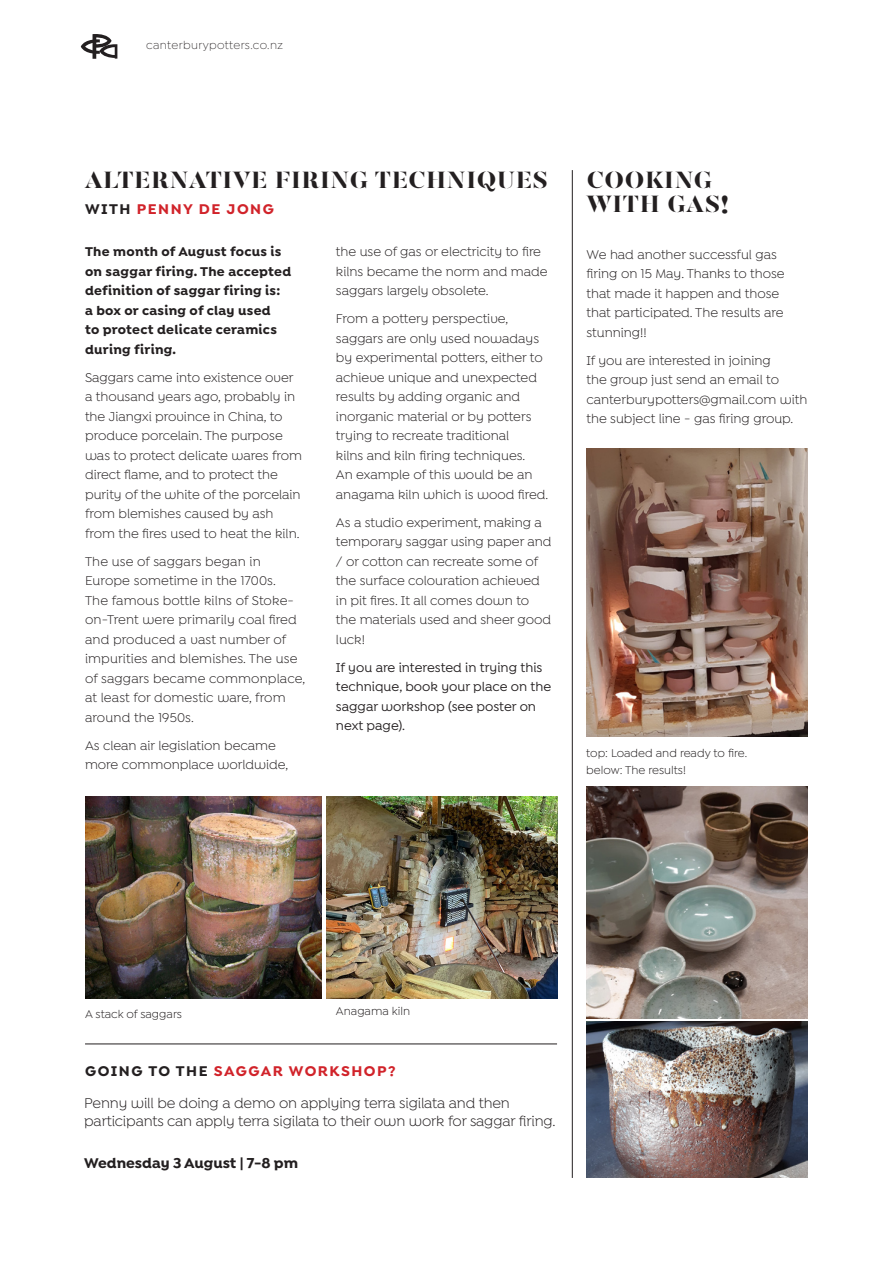
<style>
.page{position:relative;width:893px;height:1263px;background:#fff}
.page>*{position:absolute;margin:0;border:0;box-sizing:border-box;transform-origin:0 0}
.t1{font:900 24px/24px "Gabriela Stencil";letter-spacing:.03em;color:#231f20}
.t2{font:15px/18px "Isidora Sans Alt";letter-spacing:-.01em;color:#231f20}
.t3{font:700 15px "Isidora Sans Alt";letter-spacing:.1em;color:#d1232a}
.t4{font:700 15px "Isidora Sans Alt";color:#231f20}
.t5{font:13.5px/19.5px "Isidora Sans Alt";color:#231f20}
.t6{font:700 13.5px/19.5px "Isidora Sans Alt";letter-spacing:.02em;color:#231f20}
.t7{font:500 13.5px/19.5px "Isidora Sans Alt";color:#231f20}
.t8{font:12px/16.5px "Isidora Sans";color:#231f20}
.t9{font:300 12px "Isidora Sans";letter-spacing:.03em;color:#231f20}
.s1{color:#231f20}
</style>
<div class="page">
<svg style="left:81px;top:34px;width:36px;height:25px"></svg>
<img style="left:85px;top:797px;width:236px;height:201px">
<hr style="left:572px;top:170px;width:1px;height:1008px;background:#231f20">
<img style="left:587px;top:449px;width:221px;height:287px">
<img style="left:587px;top:787px;width:221px;height:231px">
<img style="left:586px;top:1022px;width:222px;height:156px">
<img style="left:327px;top:797px;width:230px;height:201px">
<hr style="left:85px;top:1043px;width:472px;height:1px;background:#231f20">
<p class="t9" style="left:146px;top:39px;width:138px">canterburypotters.co.nz</p>
<h1 class="t1" style="left:85px;top:168px;width:464px">ALTERNATIVE FIRING TECHNIQUES</h1>
<p class="t3" style="left:85px;top:200px;width:190px"><span class="s1">WITH</span> PENNY DE JONG</p>
<p class="t6" style="left:85px;top:242px;width:208px">The month of August focus is on saggar firing. The accepted definition of saggar firing is: a box or casing of clay used<br>to protect delicate ceramics during firing.</p>
<p class="t5" style="left:85px;top:368px;width:219px">Saggars came into existence over a thousand years ago, probably in the Jiangxi province in China, to produce porcelain. The purpose was to protect delicate wares from direct flame, and to protect the purity of the white of the porcelain from blemishes caused by ash from the fires used to heat the kiln.</p>
<p class="t5" style="left:85px;top:552px;width:222px">The use of saggars began in<br>Europe sometime in the 1700s.<br>The famous bottle kilns of Stoke&shy;on-Trent were primarily coal fired and produced a vast number of impurities and blemishes. The use of saggars became commonplace, at least for domestic ware, from around the 1950s.</p>
<p class="t5" style="left:85px;top:735px;width:205px">As clean air legislation became more commonplace worldwide,</p>
<p class="t5" style="left:336px;top:242px;width:213px">the use of gas or electricity to fire kilns became the norm and made saggars largely obsolete.</p>
<p class="t5" style="left:336px;top:309px;width:214px">From a pottery perspective, saggars are only used nowadays by experimental potters, either to achieve unique and unexpected results by adding organic and inorganic material or by potters trying to recreate traditional<br>kilns and kiln firing techniques.<br>An example of this would be an anagama kiln which is wood fired.</p>
<p class="t5" style="left:336px;top:512px;width:217px">As a studio experiment, making a temporary saggar using paper and / or cotton can recreate some of the surface colouration achieved in pit fires. It all comes down to the materials used and sheer good luck!</p>
<p class="t7" style="left:336px;top:657px;width:217px">If you are interested in trying this technique, book your place on the saggar workshop (see poster on next page).</p>
<h1 class="t1" style="left:587px;top:168px;width:144px">COOKING<br>WITH GAS!</h1>
<p class="t5" style="left:586px;top:244px;width:200px">We had another successful gas firing on 15 May. Thanks to those that made it happen and those that participated. The results are stunning!!</p>
<p class="t5" style="left:586px;top:350px;width:222px">If you are interested in joining<br>the group just send an email to canterburypotters@gmail.com with the subject line - gas firing group.</p>
<p class="t8" style="left:586px;top:745px;width:162px">top: Loaded and ready to fire. below: The results!</p>
<p class="t8" style="left:85px;top:1006px;width:99px">A stack of saggars</p>
<p class="t8" style="left:336px;top:1003px;width:76px">Anagama kiln</p>
<p class="t3" style="left:85px;top:1062px;width:312px"><span class="s1">GOING TO THE</span> SAGGAR WORKSHOP?</p>
<p class="t2" style="left:84px;top:1094px;width:473px">Penny will be doing a demo on applying terra sigilata and then participants can apply terra sigilata to their own work for saggar firing.</p>
<p class="t4" style="left:84px;top:1153px;width:215px">Wednesday 3 August | 7-8 pm</p>
</div>
